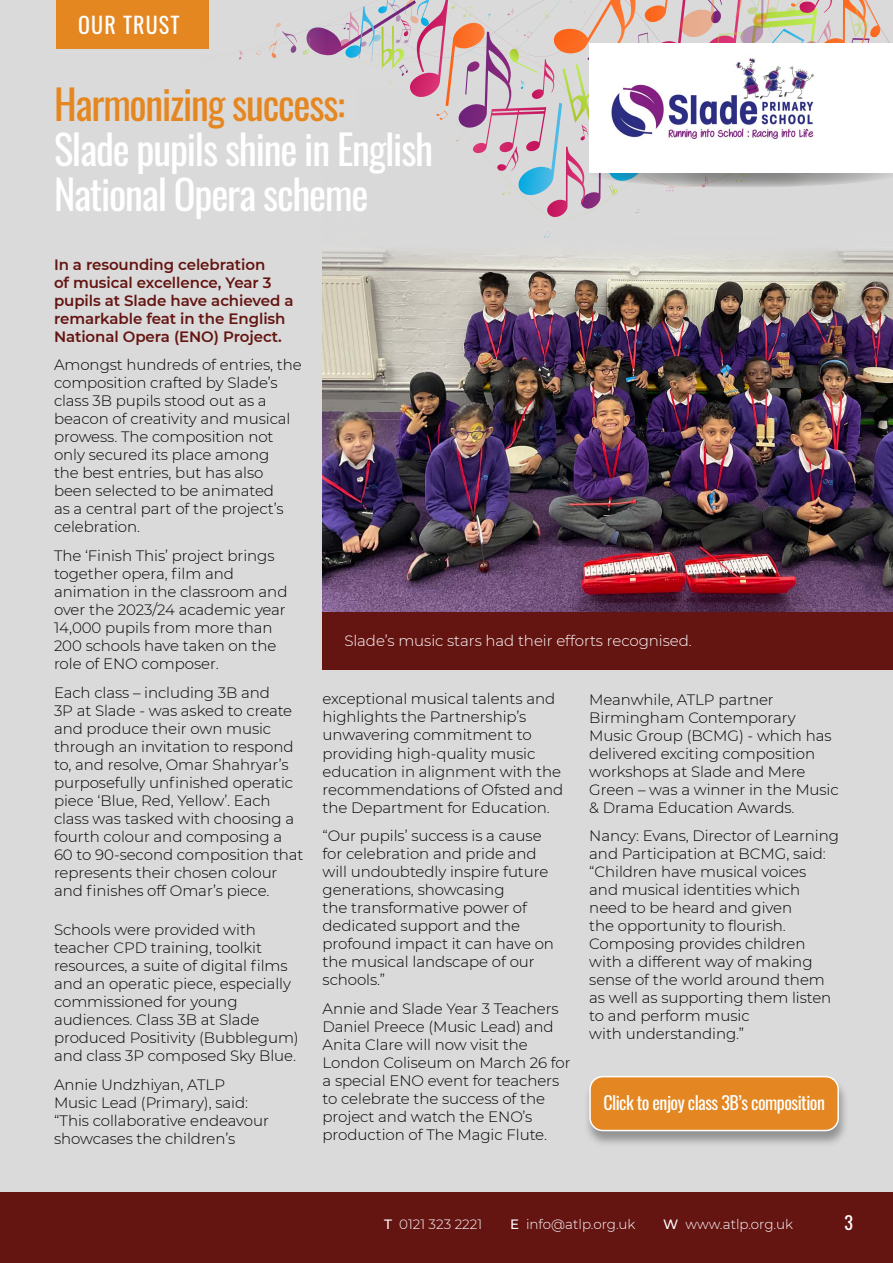
<style>
.page{position:relative;width:893px;height:1263px;background:#dadada}
.page>*{position:absolute;margin:0;border:0;box-sizing:border-box;transform-origin:0 0}
.t1{font:40.5px/45px "Oswald";letter-spacing:-.03em;color:#fff}
.t2{font:40.5px "Oswald";letter-spacing:-.03em;color:#e58721}
.t3{font:22.05px "Oswald";letter-spacing:.05em;color:#fff}
.t4{font:18px "Oswald";letter-spacing:-.03em;color:#fff}
.t5{font:300 15px/18px "Montserrat";letter-spacing:-.005em;color:#000}
.t6{font:600 15px/18px "Montserrat";letter-spacing:-.005em;color:#641411}
.t7{font:300 15px "Montserrat";letter-spacing:-.005em;color:#fff}
.t8{font:300 13.5px "Montserrat";color:#fff}
.s1{font-weight:500}
</style>
<div class="page">
<svg style="left:239px;top:50px;width:4px;height:10px"></svg>
<svg style="left:269px;top:23px;width:28px;height:35px"></svg>
<img style="left:323px;top:217px;width:570px;height:395px">
<div style="left:0;top:1193px;width:893px;height:70px;background:#641411"></div>
<div style="left:56px;top:0;width:152px;height:48px;background:#e58721"></div>
<div style="left:323px;top:612px;width:570px;height:58px;background:#641411"></div>
<div style="left:583px;top:1076px;width:266px;height:72px;background:#000;opacity:.33"></div>
<div style="left:590px;top:1076px;width:248px;height:54px;background:#e48722;border-radius:13px"></div>
<div style="left:589px;top:1076px;width:250px;height:55px;border:2px solid #fff;border-radius:13px"></div>
<svg style="left:303px;top:0;width:589px;height:217px"></svg>
<div style="left:589px;top:43px;width:304px;height:130px;background:#fff"></div>
<img style="left:611px;top:58px;width:204px;height:83px">
<h2 class="t3" style="left:78px;top:5px;width:103px">OUR TRUST</h2>
<h1 class="t2" style="left:54px;top:69px;width:293px">Harmonizing success:</h1>
<h1 class="t1" style="left:54px;top:123px;width:381px">Slade pupils shine in English<br>National Opera scheme</h1>
<p class="t6" style="left:54px;top:255px;width:241px">In a resounding celebration<br>of musical excellence, Year 3 pupils at Slade have achieved a remarkable feat in the English<br>National Opera (ENO) Project.</p>
<p class="t5" style="left:54px;top:355px;width:249px">Amongst hundreds of entries, the composition crafted by Slade’s class 3B pupils stood out as a beacon of creativity and musical prowess. The composition not only secured its place among<br>the best entries, but has also been selected to be animated<br>as a central part of the project’s celebration.</p>
<p class="t5" style="left:54px;top:546px;width:235px">The ‘Finish This’ project brings together opera, film and animation in the classroom and over the 2023/24 academic year<br>14,000 pupils from more than<br>200 schools have taken on the role of ENO composer.</p>
<p class="t5" style="left:54px;top:683px;width:251px">Each class – including 3B and<br>3P at Slade - was asked to create and produce their own music through an invitation to respond to, and resolve, Omar Shahryar’s purposefully unfinished operatic piece ‘Blue, Red, Yellow’. Each class was tasked with choosing a fourth colour and composing a<br>60 to 90-second composition that represents their chosen colour and finishes off Omar’s piece.</p>
<p class="t5" style="left:54px;top:920px;width:246px">Schools were provided with teacher CPD training, toolkit resources, a suite of digital films and an operatic piece, especially commissioned for young audiences. Class 3B at Slade produced Positivity (Bubblegum) and class 3P composed Sky Blue.</p>
<p class="t5" style="left:54px;top:1075px;width:216px">Annie Undzhiyan, ATLP<br>Music Lead (Primary), said: “This collaborative endeavour showcases the children’s</p>
<p class="t7" style="left:344px;top:631px;width:349px">Slade’s music stars had their efforts recognised.</p>
<p class="t5" style="left:323px;top:690px;width:242px">exceptional musical talents and highlights the Partnership’s unwavering commitment to providing high-quality music education in alignment with the recommendations of Ofsted and the Department for Education.</p>
<p class="t5" style="left:323px;top:826px;width:233px">“Our pupils’ success is a cause for celebration and pride and will undoubtedly inspire future generations, showcasing<br>the transformative power of dedicated support and the profound impact it can have on the musical landscape of our schools.”</p>
<p class="t5" style="left:323px;top:999px;width:250px">Annie and Slade Year 3 Teachers<br>Daniel Preece (Music Lead) and<br>Anita Clare will now visit the<br>London Coliseum on March 26 for a special ENO event for teachers to celebrate the success of the project and watch the ENO’s production of The Magic Flute.</p>
<p class="t5" style="left:589px;top:690px;width:251px">Meanwhile, ATLP partner<br>Birmingham Contemporary<br>Music Group (BCMG) - which has delivered exciting composition workshops at Slade and Mere<br>Green – was a winner in the Music &amp; Drama Education Awards.</p>
<p class="t5" style="left:589px;top:826px;width:251px">Nancy: Evans, Director of Learning and Participation at BCMG, said: “Children have musical voices<br>and musical identities which need to be heard and given<br>the opportunity to flourish.<br>Composing provides children with a different way of making sense of the world around them as well as supporting them listen to and perform music<br>with understanding.”</p>
<p class="t4" style="left:603px;top:1087px;width:223px">Click to enjoy class 3B’s composition</p>
<p class="t8" style="left:384px;top:1215px;width:99px"><span class="s1">T</span> 0121 323 2221</p>
<p class="t8" style="left:510px;top:1215px;width:127px"><span class="s1">E</span> info@atlp.org.uk</p>
<p class="t8" style="left:663px;top:1215px;width:131px"><span class="s1">W</span> www.atlp.org.uk</p>
<p class="t4" style="left:844px;top:1207px;width:10px">3</p>
</div>
